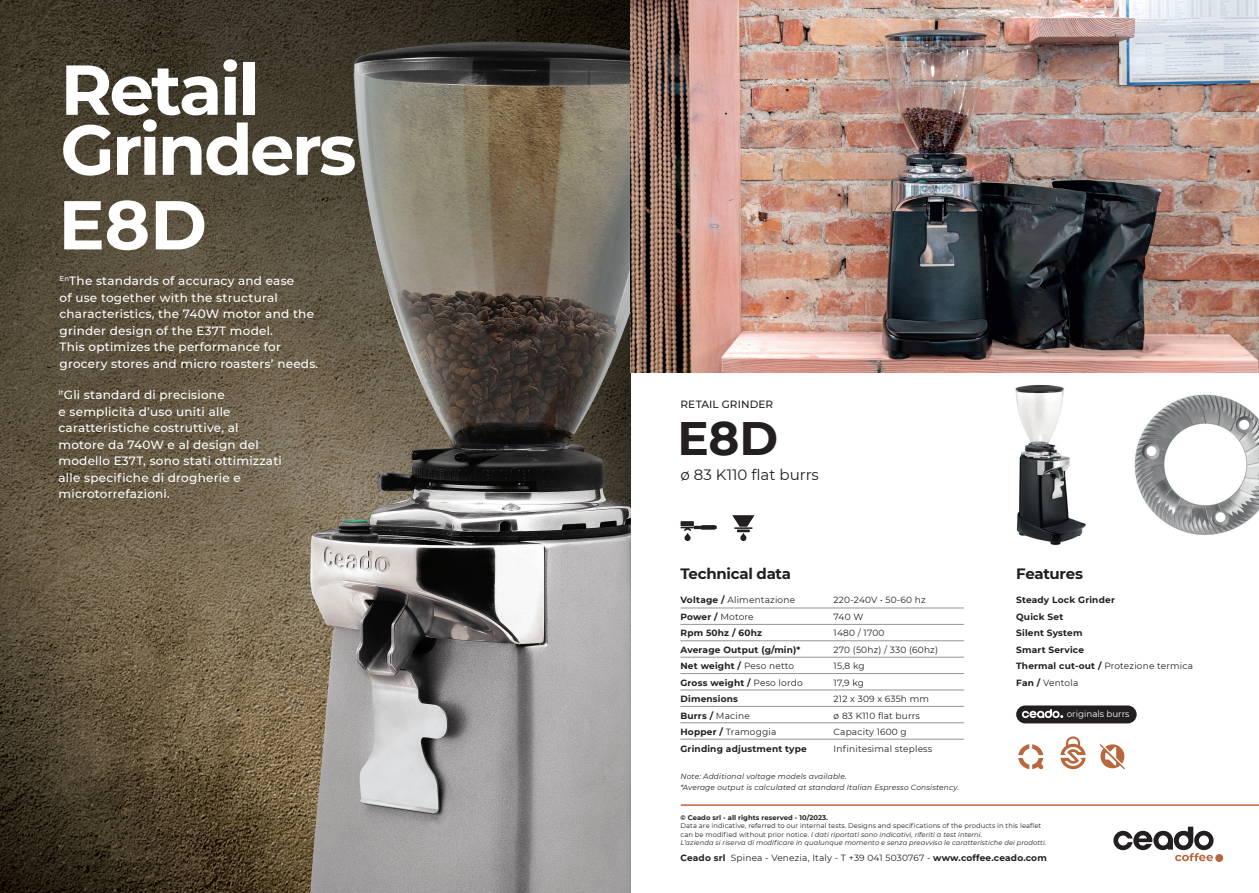
<style>
.page{position:relative;width:1259px;height:893px;background:#fff}
.page>*{position:absolute;margin:0;border:0;box-sizing:border-box;transform-origin:0 0}
.t1{font:700 70.5px/60px "Montserrat";letter-spacing:-.04em;color:#fff}
.t2{font:700 69px "Montserrat";color:#fff}
.t3{font:700 46.95px "Montserrat";color:#231f20}
.t4{font:700 15px "Montserrat";letter-spacing:-.02em;color:#231f20}
.t5{font:15px "Montserrat";color:#231f20}
.t6{font:500 12px/16.5px "Montserrat";letter-spacing:.02em;color:#fff}
.t7{font:500 10.5px "Montserrat";letter-spacing:.01em;color:#231f20}
.t8{font:700 9px/16.5px "Montserrat";letter-spacing:.02em;color:#231f20}
.t9{font:9px/16.5px "Montserrat";letter-spacing:.02em;color:#231f20}
.t10{font:8.7px "Montserrat";color:#fff}
.t11{font:italic 7.5px/10.5px "Montserrat";letter-spacing:.02em;color:#231f20}
.t12{font:italic 6.75px/8.2px "Montserrat";letter-spacing:.01em;color:#231f20}
.t13{font:700 6.75px "Montserrat";letter-spacing:.01em;color:#231f20}
.s1{font-weight:400}
.s2{font-style:normal}
.s3{font-weight:700}
</style>
<div class="page">
<img style="left:1015px;top:384px;width:71px;height:162px">
<img style="left:1134px;top:394px;width:125px;height:141px">
<img style="left:0;top:0;width:630px;height:893px">
<img style="left:630px;top:0;width:629px;height:372px">
<hr style="left:680px;top:608px;width:283px;height:1px;background:#909597">
<hr style="left:680px;top:624px;width:283px;height:1px;background:#909597">
<hr style="left:680px;top:640px;width:283px;height:1px;background:#909597">
<hr style="left:680px;top:657px;width:283px;height:1px;background:#909597">
<hr style="left:680px;top:673px;width:283px;height:1px;background:#909597">
<hr style="left:680px;top:690px;width:283px;height:1px;background:#909597">
<hr style="left:680px;top:706px;width:283px;height:1px;background:#909597">
<hr style="left:680px;top:722px;width:283px;height:1px;background:#909597">
<hr style="left:680px;top:739px;width:283px;height:1px;background:#909597">
<svg style="left:1099px;top:744px;width:25px;height:25px"></svg>
<svg style="left:1018px;top:744px;width:25px;height:25px"></svg>
<svg style="left:1060px;top:736px;width:25px;height:33px"></svg>
<div style="left:1016px;top:705px;width:120px;height:18px;background:#231f20;border-radius:9px"></div>
<svg style="left:1022px;top:709px;width:41px;height:9px"></svg>
<div style="left:1215px;top:854px;width:8px;height:8px;background:#b9673c;border-radius:50%"></div>
<svg style="left:1113px;top:827px;width:100px;height:34px"></svg>
<hr style="left:681px;top:804px;width:578px;height:2px;background:#b9673c">
<div style="left:680px;top:521px;width:14px;height:5px;background:#231f20"></div>
<svg style="left:732px;top:515px;width:22px;height:26px"></svg>
<svg style="left:680px;top:525px;width:37px;height:16px"></svg>
<h1 class="t1" style="left:60px;top:56px;width:298px">Retail<br>Grinders</h1>
<h2 class="t2" style="left:58px;top:175px;width:150px">E8D</h2>
<p class="t6" style="left:60px;top:272px;width:260px"><sup>En</sup>The standards of accuracy and ease<br>of use together with the structural characteristics, the 740W motor and the grinder design of the E37T model.<br>This optimizes the performance for grocery stores and micro roasters’ needs.</p>
<p class="t6" style="left:58px;top:386px;width:225px"><sup>It</sup>Gli standard di precisione<br>e semplicità d’uso uniti alle caratteristiche costruttive, al motore da 740W e al design del modello E37T, sono stati ottimizzati alle specifiche di drogherie e microtorrefazioni.</p>
<p class="t7" style="left:680px;top:397px;width:94px">RETAIL GRINDER</p>
<h3 class="t3" style="left:677px;top:405px;width:102px">E8D</h3>
<p class="t5" style="left:680px;top:465px;width:140px">ø 83 K110 flat burrs</p>
<p class="t4" style="left:680px;top:562px;width:112px">Technical data</p>
<p class="t4" style="left:1016px;top:562px;width:68px">Features</p>
<p class="t8" style="left:1016px;top:591px;width:178px">Steady Lock Grinder<br>Quick Set<br>Silent System<br>Smart Service<br>Thermal cut-out / <span class="s1">Protezione termica<br></span>Fan / <span class="s1">Ventola</span></p>
<p class="t10" style="left:1066px;top:708px;width:64px">originals burrs</p>
<p class="t8" style="left:680px;top:591px;width:128px">Voltage / <span class="s1">Alimentazione<br></span>Power / <span class="s1">Motore<br></span>Rpm 50hz / 60hz<br>Average Output (g/min)*<br>Net weight / <span class="s1">Peso netto<br></span>Gross weight / <span class="s1">Peso lordo<br></span>Dimensions<br>Burrs / <span class="s1">Macine<br></span>Hopper / <span class="s1">Tramoggia<br></span>Grinding adjustment type</p>
<p class="t9" style="left:833px;top:591px;width:106px">220-240V • 50-60 hz<br>740 W<br>1480 / 1700<br>270 (50hz) / 330 (60hz)<br>15,8 kg<br>17,9 kg<br>212 x 309 x 635h mm<br>ø 83 K110 flat burrs<br>Capacity 1600 g<br>Infinitesimal stepless</p>
<p class="t11" style="left:680px;top:771px;width:280px">Note: Additional voltage models available.<br>*Average output is calculated at standard Italian Espresso Consistency.</p>
<p class="t13" style="left:680px;top:813px;width:149px">© Ceado srl - all rights reserved - 10/2023.</p>
<p class="t12" style="left:680px;top:822px;width:367px"><span class="s2">Data are indicative, referred to our internal tests. Designs and specifications of the products in this leaflet can be modified without prior notice.</span> I dati riportati sono indicativi, riferiti a test interni.<br>L’azienda si riserva di modificare in qualunque momento e senza preavviso le caratteristiche dei prodotti.</p>
<p class="t9" style="left:680px;top:849px;width:368px"><span class="s3">Ceado srl</span> Spinea - Venezia, Italy - T +39 041 5030767 - <span class="s3">www.coffee.ceado.com</span></p>
</div>
